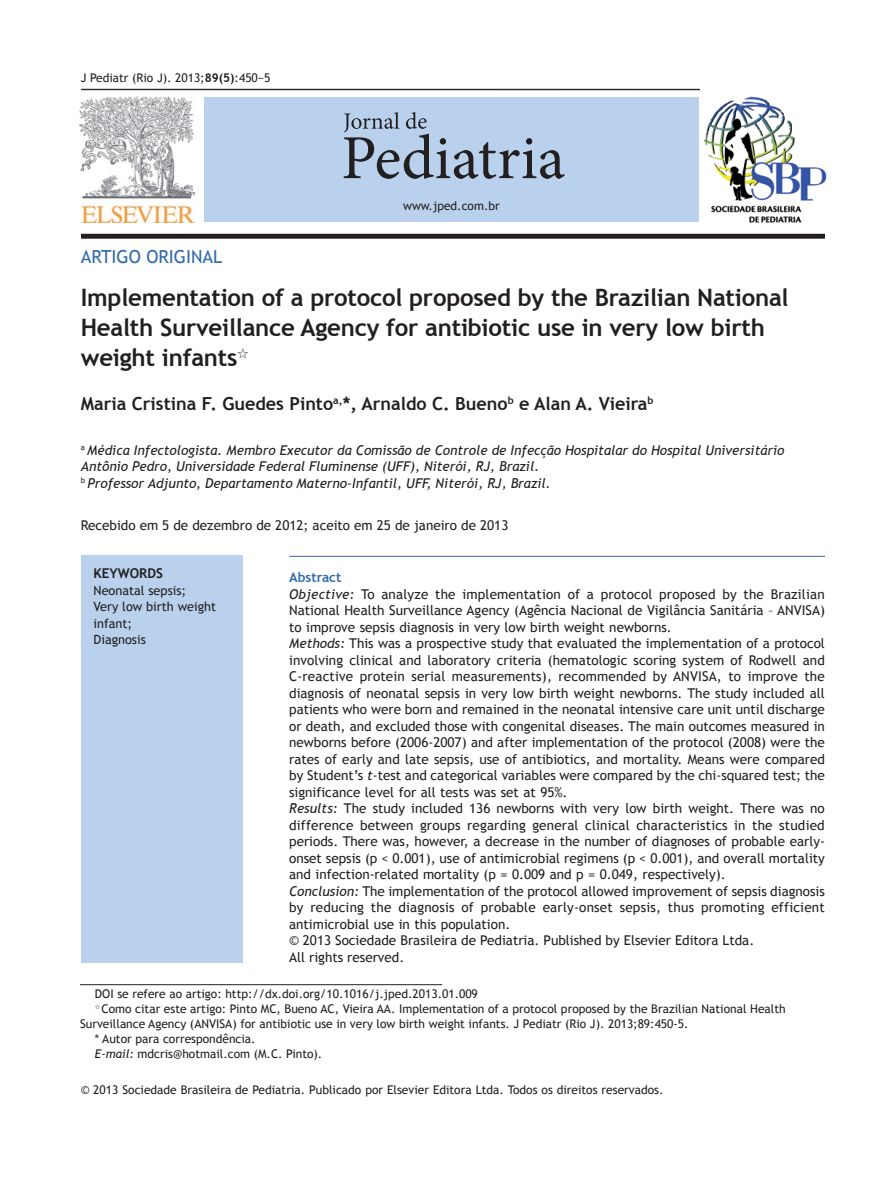
<style>
.page{position:relative;width:893px;height:1191px;background:#fff}
.page>*{position:absolute;margin:0;border:0;box-sizing:border-box;transform-origin:0 0}
._11_titular_artículo{font:700 24px/30px "Trebuchet MS";letter-spacing:-.01em;color:#231f20}
._12_autores{font:700 18px "Trebuchet MS";color:#231f20}
._10_sección{font:18px "Trebuchet MS";color:#306aad}
._18_aceptado_copy_el{font:13.5px/16.5px "Trebuchet MS";color:#231f20;text-align:justify}
._13_centro_trabajo{font:italic 13.5px/16.5px "Trebuchet MS";color:#231f20}
._13b_aceptado{font:13.5px "Trebuchet MS";color:#231f20}
._14_tit_palabras_cla{font:700 13.5px "Trebuchet MS";color:#231f20}
._16_tit_resumen_abst{font:700 13.5px "Trebuchet MS";color:#306aad}
._15_txt_palabras_cla{font:12.75px/16.5px "Trebuchet MS";color:#231f20}
._19_autor_correspon{font:12px/15px "Trebuchet MS";color:#231f20}
._32_pie_pagina{font:12px "Trebuchet MS";color:#231f20}
._20_correo_electroni{font:12px "Trebuchet MS";color:#231f20}
.s1{font-weight:700}
.s2{font-style:italic}
</style>
<div class="page">
<div style="left:204px;top:97px;width:495px;height:125px;background:#b9d1ec"></div>
<img style="left:80px;top:96px;width:114px;height:127px">
<svg style="left:344px;top:112px;width:221px;height:67px"></svg>
<img style="left:703px;top:97px;width:124px;height:126px">
<hr style="left:81px;top:89px;width:619px;height:1px;background:#231f20">
<hr style="left:81px;top:234px;width:744px;height:4px;background:#231f20">
<hr style="left:80px;top:984px;width:362px;height:1px;background:#231f20">
<div style="left:81px;top:555px;width:161px;height:407px;background:#b9d1ec"></div>
<hr style="left:289px;top:556px;width:536px;height:1px;background:#306aad">
<p class="_19_autor_correspon" style="left:81px;top:70px;width:191px">J Pediatr (Rio J). 2013;<span class="s1">89(5)</span>:450−5</p>
<p class="_19_autor_correspon" style="left:403px;top:198px;width:98px">www.jped.com.br</p>
<p class="_10_sección" style="left:81px;top:246px;width:143px">ARTIGO ORIGINAL</p>
<p class="_11_titular_artículo" style="left:81px;top:282px;width:709px">Implementation of a protocol proposed by the Brazilian National<br>Health Surveillance Agency for antibiotic use in very low birth weight infants☆</p>
<p class="_12_autores" style="left:81px;top:393px;width:574px">Maria Cristina F. Guedes Pinto<sup>a,</sup>*, Arnaldo C. Bueno<sup>b</sup> e Alan A. Vieira<sup>b</sup></p>
<p class="_13_centro_trabajo" style="left:81px;top:441px;width:705px"><sup>a</sup> Médica Infectologista. Membro Executor da Comissão de Controle de Infecção Hospitalar do Hospital Universitário<br>Antônio Pedro, Universidade Federal Fluminense (UFF), Niterói, RJ, Brazil.</p>
<p class="_13_centro_trabajo" style="left:81px;top:474px;width:472px"><sup>b</sup> Professor Adjunto, Departamento Materno-Infantil, UFF, Niterói, RJ, Brazil.</p>
<p class="_13b_aceptado" style="left:81px;top:517px;width:429px">Recebido em 5 de dezembro de 2012; aceito em 25 de janeiro de 2013</p>
<p class="_14_tit_palabras_cla" style="left:94px;top:565px;width:71px">KEYWORDS</p>
<p class="_15_txt_palabras_cla" style="left:94px;top:582px;width:94px">Neonatal sepsis;</p>
<p class="_15_txt_palabras_cla" style="left:94px;top:598px;width:124px">Very low birth weight infant;</p>
<p class="_15_txt_palabras_cla" style="left:94px;top:631px;width:54px">Diagnosis</p>
<p class="_16_tit_resumen_abst" style="left:289px;top:569px;width:54px">Abstract</p>
<p class="_18_aceptado_copy_el" style="left:289px;top:586px;width:537px"><span class="s2">Objective:</span> To analyze the implementation of a protocol proposed by the Brazilian National Health Surveillance Agency (Agência Nacional de Vigilância Sanitária – ANVISA) to improve sepsis diagnosis in very low birth weight newborns.</p>
<p class="_18_aceptado_copy_el" style="left:289px;top:635px;width:537px"><span class="s2">Methods:</span> This was a prospective study that evaluated the implementation of a protocol involving clinical and laboratory criteria (hematologic scoring system of Rodwell and C-reactive protein serial measurements), recommended by ANVISA, to improve the diagnosis of neonatal sepsis in very low birth weight newborns. The study included all patients who were born and remained in the neonatal intensive care unit until discharge or death, and excluded those with congenital diseases. The main outcomes measured in newborns before (2006-2007) and after implementation of the protocol (2008) were the rates of early and late sepsis, use of antibiotics, and mortality. Means were compared by Student’s <span class="s2">t-</span>test and categorical variables were compared by the chi-squared test; the significance level for all tests was set at 95%.</p>
<p class="_18_aceptado_copy_el" style="left:289px;top:800px;width:537px"><span class="s2">Results:</span> The study included 136 newborns with very low birth weight. There was no difference between groups regarding general clinical characteristics in the studied periods. There was, however, a decrease in the number of diagnoses of probable early&shy;onset sepsis (p &lt; 0.001), use of antimicrobial regimens (p &lt; 0.001), and overall mortality and infection-related mortality (p = 0.009 and p = 0.049, respectively).</p>
<p class="_18_aceptado_copy_el" style="left:289px;top:883px;width:537px"><span class="s2">Conclusion:</span> The implementation of the protocol allowed improvement of sepsis diagnosis by reducing the diagnosis of probable early-onset sepsis, thus promoting efficient antimicrobial use in this population.</p>
<p class="_18_aceptado_copy_el" style="left:289px;top:932px;width:467px">© 2013 Sociedade Brasileira de Pediatria. Published by Elsevier Editora Ltda.<br>All rights reserved.</p>
<p class="_19_autor_correspon" style="left:95px;top:986px;width:384px">DOI se refere ao artigo: http://dx.doi.org/10.1016/j.jped.2013.01.009</p>
<p class="_19_autor_correspon" style="left:80px;top:1001px;width:707px;text-indent:15px">☆Como citar este artigo: Pinto MC, Bueno AC, Vieira AA. Implementation of a protocol proposed by the Brazilian National Health<br>Surveillance Agency (ANVISA) for antibiotic use in very low birth weight infants. J Pediatr (Rio J). 2013;89:450-5.</p>
<p class="_19_autor_correspon" style="left:95px;top:1031px;width:162px">* Autor para correspondência.</p>
<p class="_20_correo_electroni" style="left:95px;top:1046px;width:229px"><span class="s2">E-mail:</span> mdcris@hotmail.com (M.C. Pinto).</p>
<p class="_32_pie_pagina" style="left:81px;top:1082px;width:584px">© 2013 Sociedade Brasileira de Pediatria. Publicado por Elsevier Editora Ltda. Todos os direitos reservados.</p>
</div>
